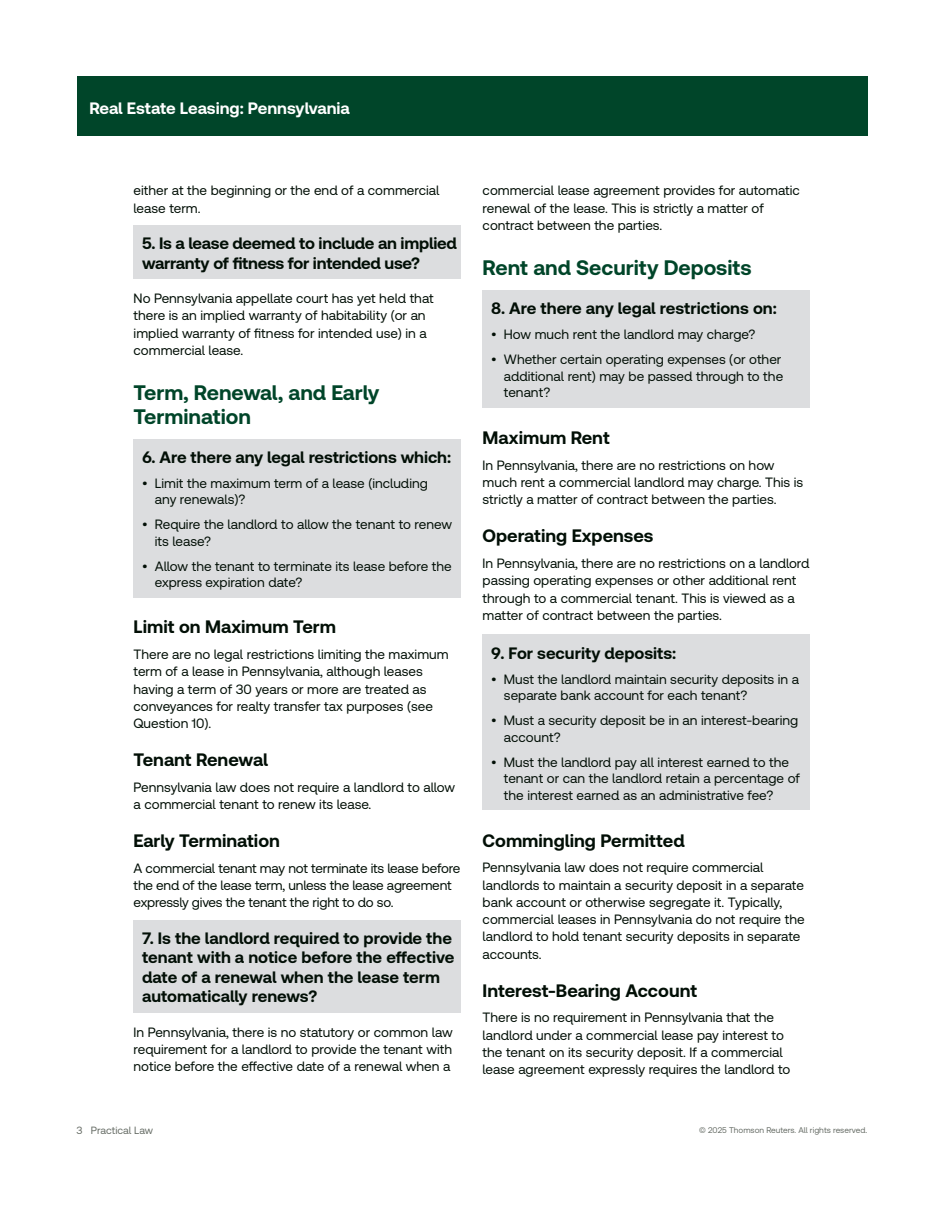
<style>
.page{position:relative;width:944px;height:1214px;background:#fff}
.page>*{position:absolute;margin:0;border:0;box-sizing:border-box;transform-origin:0 0}
.t1{font:700 21px/24px "Clario";color:#004529}
.t2{font:700 18px "Clario";color:#020f06}
.t3{font:700 16.5px/19.5px "Clario";letter-spacing:-.005em;color:#020f06}
.t4{font:700 16.5px "Clario";color:#fff}
.t5{font:13.5px/17.2px "Clario";color:#020f06}
.t6{font:10.5px "Clario";color:#676d66}
.t7{font:8.25px "Clario";color:#676d66}
</style>
<div class="page">
<div style="left:77px;top:77px;width:790px;height:59px;background:#004529"></div>
<div style="left:134px;top:225px;width:327px;height:54px;background:#dcdddf"></div>
<div style="left:134px;top:920px;width:327px;height:92px;background:#dcdddf"></div>
<div style="left:134px;top:439px;width:327px;height:158px;background:#dcdddf"></div>
<div style="left:482px;top:290px;width:328px;height:117px;background:#dcdddf"></div>
<div style="left:482px;top:635px;width:328px;height:175px;background:#dcdddf"></div>
<p class="t4" style="left:89px;top:98px;width:262px">Real Estate Leasing: Pennsylvania</p>
<p class="t5" style="left:134px;top:182px;width:307px">either at the beginning or the end of a commercial lease term.</p>
<p class="t3" style="left:142px;top:233px;width:316px">5. Is a lease deemed to include an implied warranty of fitness for intended use?</p>
<p class="t5" style="left:134px;top:289px;width:302px">No Pennsylvania appellate court has yet held that there is an implied warranty of habitability (or an implied warranty of fitness for intended use) in a commercial lease.</p>
<h1 class="t1" style="left:134px;top:380px;width:247px">Term, Renewal, and Early<br>Termination</h1>
<p class="t3" style="left:142px;top:447px;width:310px">6. Are there any legal restrictions which:</p>
<p class="t5" style="left:155px;top:474px;width:274px;line-height:16.5px;text-indent:-13px">• Limit the maximum term of a lease (including any renewals)?</p>
<p class="t5" style="left:155px;top:516px;width:298px;line-height:16.5px;text-indent:-13px">• Require the landlord to allow the tenant to renew its lease?</p>
<p class="t5" style="left:155px;top:557px;width:298px;line-height:16.5px;text-indent:-13px">• Allow the tenant to terminate its lease before the express expiration date?</p>
<h2 class="t2" style="left:134px;top:615px;width:204px">Limit on Maximum Term</h2>
<p class="t5" style="left:134px;top:645px;width:316px">There are no legal restrictions limiting the maximum term of a lease in Pennsylvania, although leases having a term of 30 years or more are treated as conveyances for realty transfer tax purposes (see Question 10).</p>
<h2 class="t2" style="left:134px;top:748px;width:136px">Tenant Renewal</h2>
<p class="t5" style="left:134px;top:778px;width:323px">Pennsylvania law does not require a landlord to allow a commercial tenant to renew its lease.</p>
<h2 class="t2" style="left:134px;top:829px;width:148px">Early Termination</h2>
<p class="t5" style="left:134px;top:859px;width:328px">A commercial tenant may not terminate its lease before the end of the lease term, unless the lease agreement expressly gives the tenant the right to do so.</p>
<p class="t3" style="left:142px;top:927px;width:314px">7. Is the landlord required to provide the tenant with a notice before the effective date of a renewal when the lease term automatically renews?</p>
<p class="t5" style="left:134px;top:1023px;width:321px;text-align:justify">In Pennsylvania, there is no statutory or common law requirement for a landlord to provide the tenant with notice before the effective date of a renewal when a</p>
<p class="t5" style="left:482px;top:182px;width:319px">commercial lease agreement provides for automatic renewal of the lease. This is strictly a matter of contract between the parties.</p>
<h1 class="t1" style="left:482px;top:255px;width:270px">Rent and Security Deposits</h1>
<p class="t3" style="left:491px;top:298px;width:287px">8. Are there any legal restrictions on:</p>
<p class="t5" style="left:491px;top:325px;width:266px">• How much rent the landlord may charge?</p>
<p class="t5" style="left:504px;top:351px;width:281px;line-height:16.5px;text-indent:-13px">• Whether certain operating expenses (or other additional rent) may be passed through to the tenant?</p>
<h2 class="t2" style="left:482px;top:426px;width:129px">Maximum Rent</h2>
<p class="t5" style="left:482px;top:456px;width:322px">In Pennsylvania, there are no restrictions on how much rent a commercial landlord may charge. This is strictly a matter of contract between the parties.</p>
<h2 class="t2" style="left:482px;top:524px;width:172px">Operating Expenses</h2>
<p class="t5" style="left:482px;top:554px;width:328px">In Pennsylvania, there are no restrictions on a landlord passing operating expenses or other additional rent through to a commercial tenant. This is viewed as a matter of contract between the parties.</p>
<p class="t3" style="left:491px;top:642px;width:187px">9. For security deposits:</p>
<p class="t5" style="left:504px;top:670px;width:297px;line-height:16.5px;text-indent:-13px">• Must the landlord maintain security deposits in a separate bank account for each tenant?</p>
<p class="t5" style="left:504px;top:712px;width:296px;line-height:16.5px;text-indent:-13px">• Must a security deposit be in an interest-bearing account?</p>
<p class="t5" style="left:504px;top:753px;width:297px;line-height:16.5px;text-indent:-13px">• Must the landlord pay all interest earned to the tenant or can the landlord retain a percentage of the interest earned as an administrative fee?</p>
<h2 class="t2" style="left:482px;top:829px;width:203px">Commingling Permitted</h2>
<p class="t5" style="left:482px;top:858px;width:323px">Pennsylvania law does not require commercial landlords to maintain a security deposit in a separate bank account or otherwise segregate it. Typically, commercial leases in Pennsylvania do not require the landlord to hold tenant security deposits in separate accounts.</p>
<h2 class="t2" style="left:482px;top:979px;width:216px">Interest-Bearing Account</h2>
<p class="t5" style="left:482px;top:1008px;width:309px">There is no requirement in Pennsylvania that the landlord under a commercial lease pay interest to the tenant on its security deposit. If a commercial lease agreement expressly requires the landlord to</p>
<p class="t6" style="left:77px;top:1124px;width:78px">3 Practical Law</p>
<p class="t7" style="left:699px;top:1124px;width:170px">© 2025 Thomson Reuters. All rights reserved.</p>
</div>
